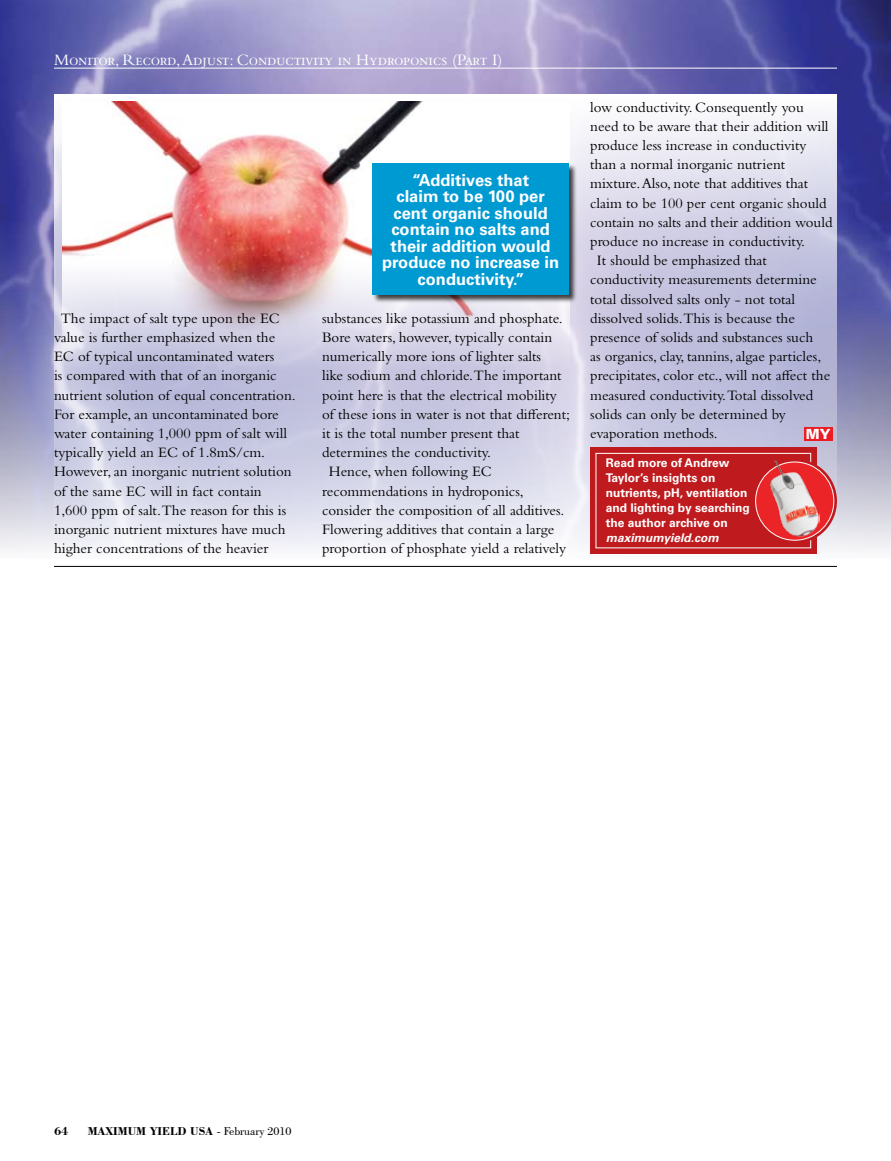
<style>
.page{position:relative;width:891px;height:1161px;background:#fff}
.page>*{position:absolute;margin:0;border:0;box-sizing:border-box;transform-origin:0 0}
.t1{font:700 16.5px/16.5px "Univers LT Std";color:#fff;text-align:center}
.t2{font:16.5px "Bembo Std";letter-spacing:-.02em;color:#fff}
.t3{font:15px/19.2px "Bembo Std";color:#000}
.t4{font:900 13.95px "Univers LT Std";color:#fff}
.t5{font:700 12px/15px "Univers LT Std";color:#fff}
.t6{font:700 12px "Bodoni BT";color:#000}
.t7{font:italic 700 12px "Univers LT Std";color:#fff}
.s1{font-weight:400}
</style>
<div class="page">
<img style="left:0;top:0;width:891px;height:550px">
<svg style="left:54px;top:94px;width:783px;height:460px"></svg>
<hr style="left:54px;top:566px;width:783px;height:1px;background:#000">
<hr style="left:54px;top:68px;width:783px;height:1px;background:#fff">
<div style="left:804px;top:427px;width:29px;height:14px;background:#ed1c24"></div>
<div style="left:590px;top:447px;width:226px;height:107px;background:#bf1b1e"></div>
<div style="left:596px;top:453px;width:215px;height:95px;border:1px solid #fff"></div>
<svg style="left:752px;top:459px;width:85px;height:84px"></svg>
<div style="left:756px;top:462px;width:78px;height:78px;background:#eb2428;border-radius:50%"></div>
<img style="left:767px;top:450px;width:52px;height:86px">
<svg style="left:62px;top:102px;width:508px;height:296px"></svg>
<img style="left:62px;top:102px;width:418px;height:258px">
<div style="left:372px;top:163px;width:206px;height:140px;background:#000;opacity:.75"></div>
<div style="left:372px;top:164px;width:197px;height:131px;background:#009ad3"></div>
<p class="t2" style="left:54px;top:50px;width:450px">Monitor, Record, Adjust: Conductivity in Hydroponics (Part I)</p>
<p class="t3" style="left:54px;top:308px;width:243px;text-indent:7px">The impact of salt type upon the EC value is further emphasized when the EC of typical uncontaminated waters<br>is compared with that of an inorganic nutrient solution of equal concentration.<br>For example, an uncontaminated bore water containing 1,000 ppm of salt will typically yield an EC of 1.8mS/cm.<br>However, an inorganic nutrient solution of the same EC will in fact contain 1,600 ppm of salt.The reason for this is inorganic nutrient mixtures have much higher concentrations of the heavier</p>
<p class="t1" style="left:382px;top:172px;width:178px">“Additives that<br>claim to be 100 per cent organic should contain no salts and their addition would produce no increase in conductivity.”</p>
<p class="t3" style="left:322px;top:308px;width:242px">substances like potassium and phosphate.</p>
<p class="t3" style="left:322px;top:327px;width:232px">Bore waters, however, typically contain</p>
<p class="t3" style="left:322px;top:347px;width:221px">numerically more ions of lighter salts</p>
<p class="t3" style="left:322px;top:366px;width:241px">like sodium and chloride.The important</p>
<p class="t3" style="left:322px;top:385px;width:236px">point here is that the electrical mobility</p>
<p class="t3" style="left:322px;top:404px;width:249px">of these ions in water is not that different;</p>
<p class="t3" style="left:322px;top:423px;width:199px">it is the total number present that</p>
<p class="t3" style="left:322px;top:443px;width:170px">determines the conductivity.</p>
<p class="t3" style="left:329px;top:462px;width:164px">Hence, when following EC</p>
<p class="t3" style="left:322px;top:481px;width:203px">recommendations in hydroponics,</p>
<p class="t3" style="left:322px;top:500px;width:244px">consider the composition of all additives.</p>
<p class="t3" style="left:322px;top:519px;width:234px">Flowering additives that contain a large</p>
<p class="t3" style="left:322px;top:539px;width:246px">proportion of phosphate yield a relatively</p>
<p class="t3" style="left:590px;top:97px;width:215px">low conductivity. Consequently you</p>
<p class="t3" style="left:590px;top:116px;width:240px">need to be aware that their addition will</p>
<p class="t3" style="left:590px;top:135px;width:218px">produce less increase in conductivity</p>
<p class="t3" style="left:590px;top:155px;width:197px">than a normal inorganic nutrient</p>
<p class="t3" style="left:590px;top:174px;width:220px">mixture. Also, note that additives that</p>
<p class="t3" style="left:590px;top:193px;width:238px">claim to be 100 per cent organic should</p>
<p class="t3" style="left:590px;top:212px;width:244px">contain no salts and their addition would</p>
<p class="t3" style="left:590px;top:231px;width:216px">produce no increase in conductivity.</p>
<p class="t3" style="left:597px;top:251px;width:172px">It should be emphasized that</p>
<p class="t3" style="left:590px;top:270px;width:228px">conductivity measurements determine</p>
<p class="t3" style="left:590px;top:289px;width:206px">total dissolved salts only - not total</p>
<p class="t3" style="left:590px;top:308px;width:206px">dissolved solids.This is because the</p>
<p class="t3" style="left:590px;top:327px;width:225px">presence of solids and substances such</p>
<p class="t3" style="left:590px;top:347px;width:233px">as organics, clay, tannins, algae particles,</p>
<p class="t3" style="left:590px;top:366px;width:242px">precipitates, color etc., will not affect the</p>
<p class="t3" style="left:590px;top:385px;width:225px">measured conductivity.Total dissolved</p>
<p class="t3" style="left:590px;top:404px;width:197px">solids can only be determined by</p>
<p class="t3" style="left:590px;top:423px;width:129px">evaporation methods.</p>
<p class="t4" style="left:806px;top:425px;width:26px">MY</p>
<p class="t5" style="left:606px;top:456px;width:145px">Read more of Andrew<br>Taylor’s insights on nutrients, pH, ventilation and lighting by searching the author archive on</p>
<p class="t7" style="left:606px;top:531px;width:114px">maximumyield.com</p>
<p class="t6" style="left:54px;top:1123px;width:16px">64</p>
<p class="t6" style="left:88px;top:1123px;width:205px">MAXIMUM YIELD USA <span class="s1">- February 2010</span></p>
</div>
